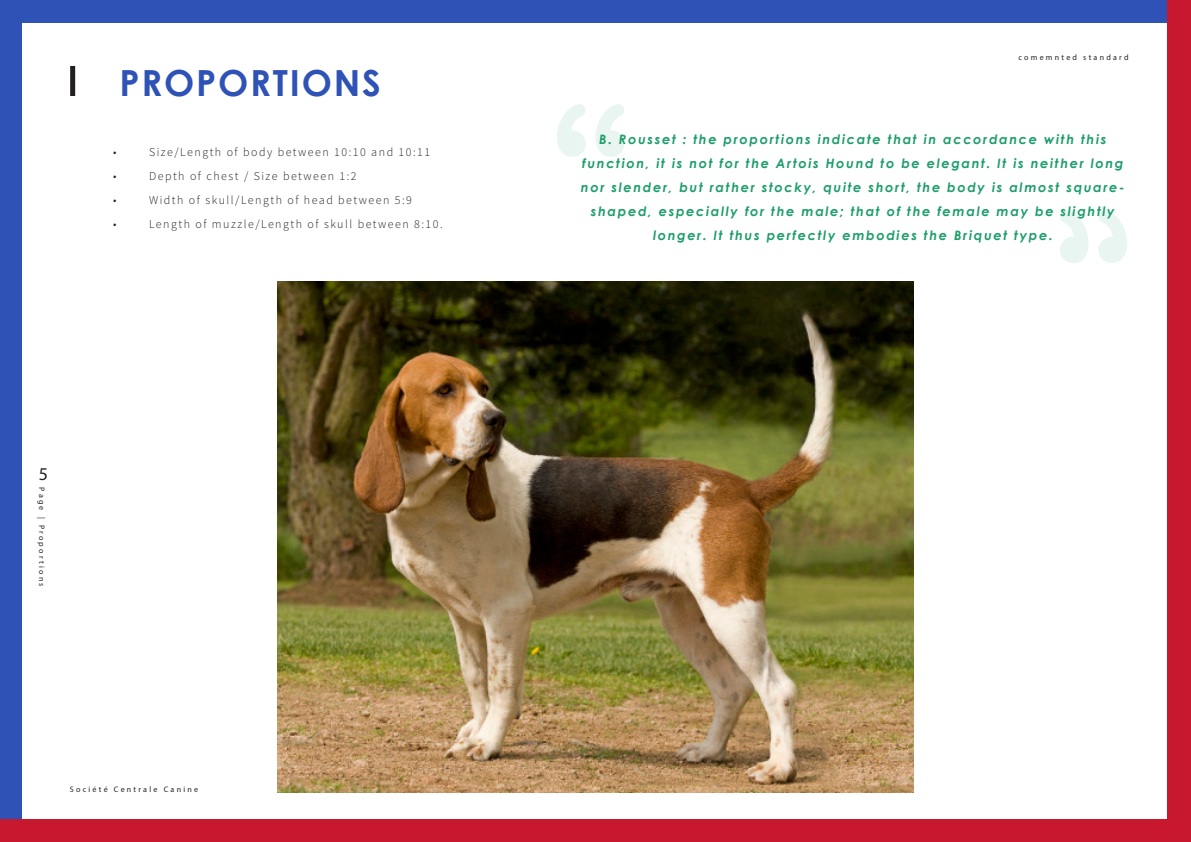
<style>
.page{position:relative;width:1191px;height:842px;background:#c7182f}
.page>*{position:absolute;margin:0;border:0;box-sizing:border-box;transform-origin:0 0}
.Heading_36_pt{font:700 36px "Century Gothic";letter-spacing:.05em;color:#2e52b5}
.t1{font:18px "Myriad Pro";color:#231f20}
.Body_9_pt{font:italic 700 13px/24px "Century Gothic";letter-spacing:.125em;color:#1d9e6a;text-align:center}
.Body_9_pt-2{font:300 12px "Source Sans Pro";letter-spacing:.125em;color:#231f20}
.Caption_8_pt{font:8px "Myriad Pro";letter-spacing:.28em;color:#231f20}
</style>
<div class="page">
<div style="left:0;top:0;width:1166px;height:819px;background:#2e52b5"></div>
<div style="left:22px;top:23px;width:1144px;height:796px;background:#fff"></div>
<div style="left:70px;top:66px;width:5px;height:30px;background:#231f20"></div>
<svg style="left:557px;top:104px;width:67px;height:53px"></svg>
<svg style="left:1060px;top:210px;width:67px;height:53px"></svg>
<img style="left:277px;top:282px;width:636px;height:510px">
<p class="Heading_36_pt" style="left:120px;top:56px;width:263px">PROPORTIONS</p>
<p class="Body_9_pt-2" style="left:113px;top:145px;width:5px">•</p>
<p class="Body_9_pt-2" style="left:149px;top:145px;width:283px">Size/Length of body between 10:10 and 10:11</p>
<p class="Body_9_pt-2" style="left:113px;top:169px;width:5px">•</p>
<p class="Body_9_pt-2" style="left:149px;top:169px;width:209px">Depth of chest / Size between 1:2</p>
<p class="Body_9_pt-2" style="left:113px;top:193px;width:5px">•</p>
<p class="Body_9_pt-2" style="left:149px;top:193px;width:264px">Width of skull/Length of head between 5:9</p>
<p class="Body_9_pt-2" style="left:113px;top:217px;width:5px">•</p>
<p class="Body_9_pt-2" style="left:149px;top:217px;width:295px">Length of muzzle/Length of skull between 8:10.</p>
<h2 class="t1" style="left:39px;top:463px;width:11px">5</h2>
<p class="Caption_8_pt" style="left:47px;top:487px;width:101px;rotate:90deg">Page | Proportions</p>
<p class="Caption_8_pt" style="left:70px;top:784px;width:130px">Société Centrale Canine</p>
<p class="Caption_8_pt" style="left:1018px;top:52px;width:112px">comemnted standard</p>
<p class="Body_9_pt" style="left:581px;top:127px;width:545px">B. Rousset : the proportions indicate that in accordance with this function, it is not for the Artois Hound to be elegant. It is neither long nor slender, but rather stocky, quite short, the body is almost square&shy;shaped, especially for the male; that of the female may be slightly longer. It thus perfectly embodies the Briquet type.</p>
</div>
